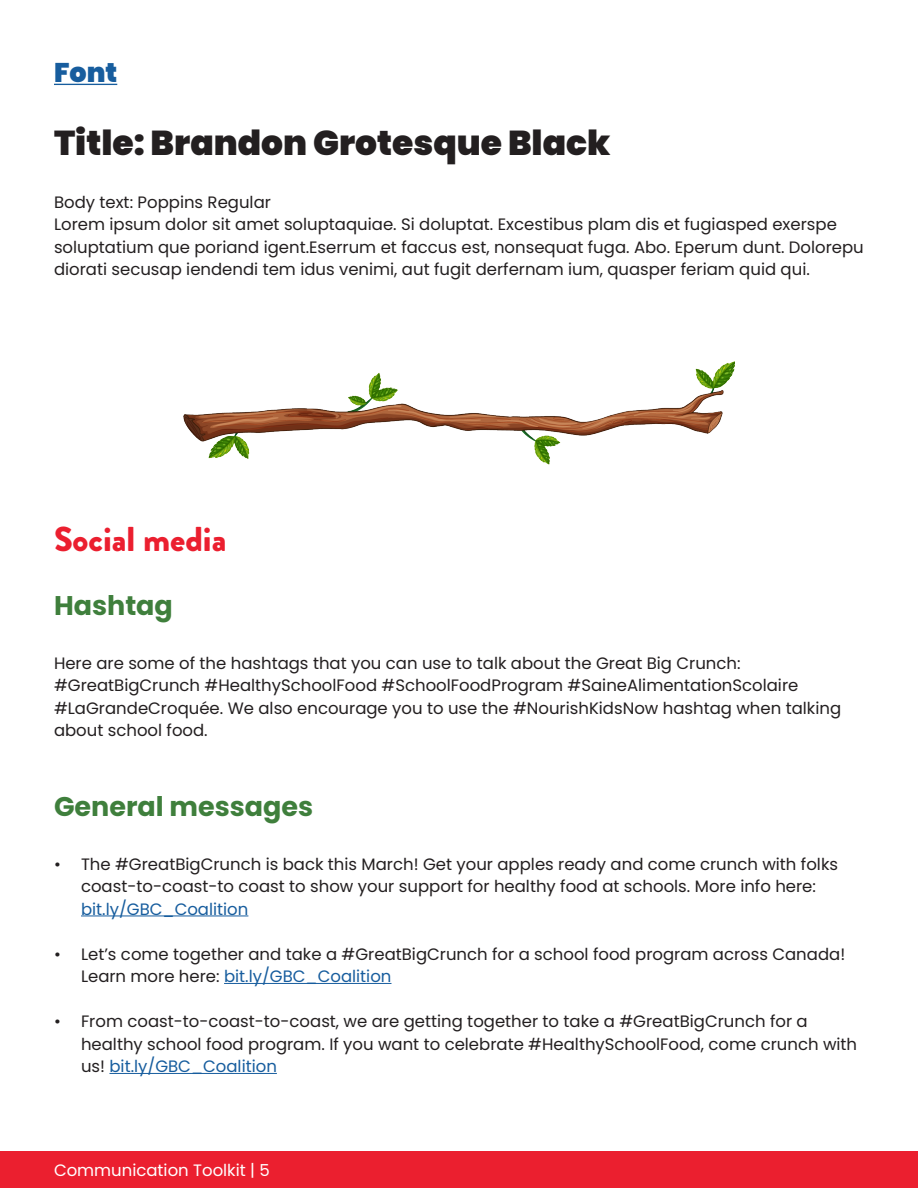
<style>
.page{position:relative;width:918px;height:1188px;background:#fff}
.page>*{position:absolute;margin:0;border:0;box-sizing:border-box;transform-origin:0 0}
.Brandon_Grotesque{font:900 34.5px "Poppins";color:#231f20}
.Heading_1{font:900 34.5px "Brandon Grotesque";color:#eb1f2f}
.Heading_3{font:700 27px "Poppins";color:#3f7f3c}
.Heading_2{font:900 27px "Poppins";color:#175d9e}
.Paragraph_Style_1{font:16.5px/22.5px "Poppins";color:#231f20}
.t1{font:16.5px "Poppins";color:#fff}
.s1{color:#175d9e}
</style>
<div class="page">
<div style="left:0;top:1151px;width:918px;height:37px;background:#eb1f2f"></div>
<hr style="left:54px;top:84px;width:63px;height:1px;background:#175d9e">
<img style="left:184px;top:361px;width:550px;height:103px">
<hr style="left:81px;top:916px;width:167px;height:1px;background:#175d9e">
<hr style="left:224px;top:983px;width:167px;height:1px;background:#175d9e">
<hr style="left:109px;top:1073px;width:168px;height:1px;background:#175d9e">
<p class="Heading_2" style="left:54px;top:57px;width:65px">Font</p>
<p class="Brandon_Grotesque" style="left:54px;top:122px;width:558px">Title: Brandon Grotesque Black</p>
<p class="Paragraph_Style_1" style="left:54px;top:191px;width:218px">Body text: Poppins Regular</p>
<p class="Paragraph_Style_1" style="left:54px;top:213px;width:811px">Lorem ipsum dolor sit amet soluptaquiae. Si doluptat. Excestibus plam dis et fugiasped exerspe soluptatium que poriand igent.Eserrum et faccus est, nonsequat fuga. Abo. Eperum dunt. Dolorepu diorati secusap iendendi tem idus venimi, aut fugit derfernam ium, quasper feriam quid qui.</p>
<p class="Heading_1" style="left:54px;top:515px;width:174px">Social media</p>
<p class="Heading_3" style="left:54px;top:590px;width:120px">Hashtag</p>
<p class="Paragraph_Style_1" style="left:54px;top:652px;width:688px">Here are some of the hashtags that you can use to talk about the Great Big Crunch:</p>
<p class="Paragraph_Style_1" style="left:54px;top:674px;width:789px">#GreatBigCrunch #HealthySchoolFood #SchoolFoodProgram #SaineAlimentationScolaire #LaGrandeCroquée. We also encourage you to use the #NourishKidsNow hashtag when talking about school food.</p>
<p class="Heading_3" style="left:54px;top:791px;width:261px">General messages</p>
<p class="Paragraph_Style_1" style="left:81px;top:853px;width:759px;text-indent:-27px">• The #GreatBigCrunch is back this March! Get your apples ready and come crunch with folks coast-to-coast-to coast to show your support for healthy food at schools. More info here: <span class="s1">bit.ly/GBC_Coalition</span></p>
<p class="Paragraph_Style_1" style="left:81px;top:943px;width:766px;text-indent:-27px">• Let’s come together and take a #GreatBigCrunch for a school food program across Canada!<br>Learn more here: <span class="s1">bit.ly/GBC_Coalition</span></p>
<p class="Paragraph_Style_1" style="left:81px;top:1010px;width:778px;text-indent:-27px">• From coast-to-coast-to-coast, we are getting together to take a #GreatBigCrunch for a healthy school food program. If you want to celebrate #HealthySchoolFood, come crunch with us! <span class="s1">bit.ly/GBC_Coalition</span></p>
<p class="t1" style="left:54px;top:1160px;width:217px">Communication Toolkit | 5</p>
</div>
